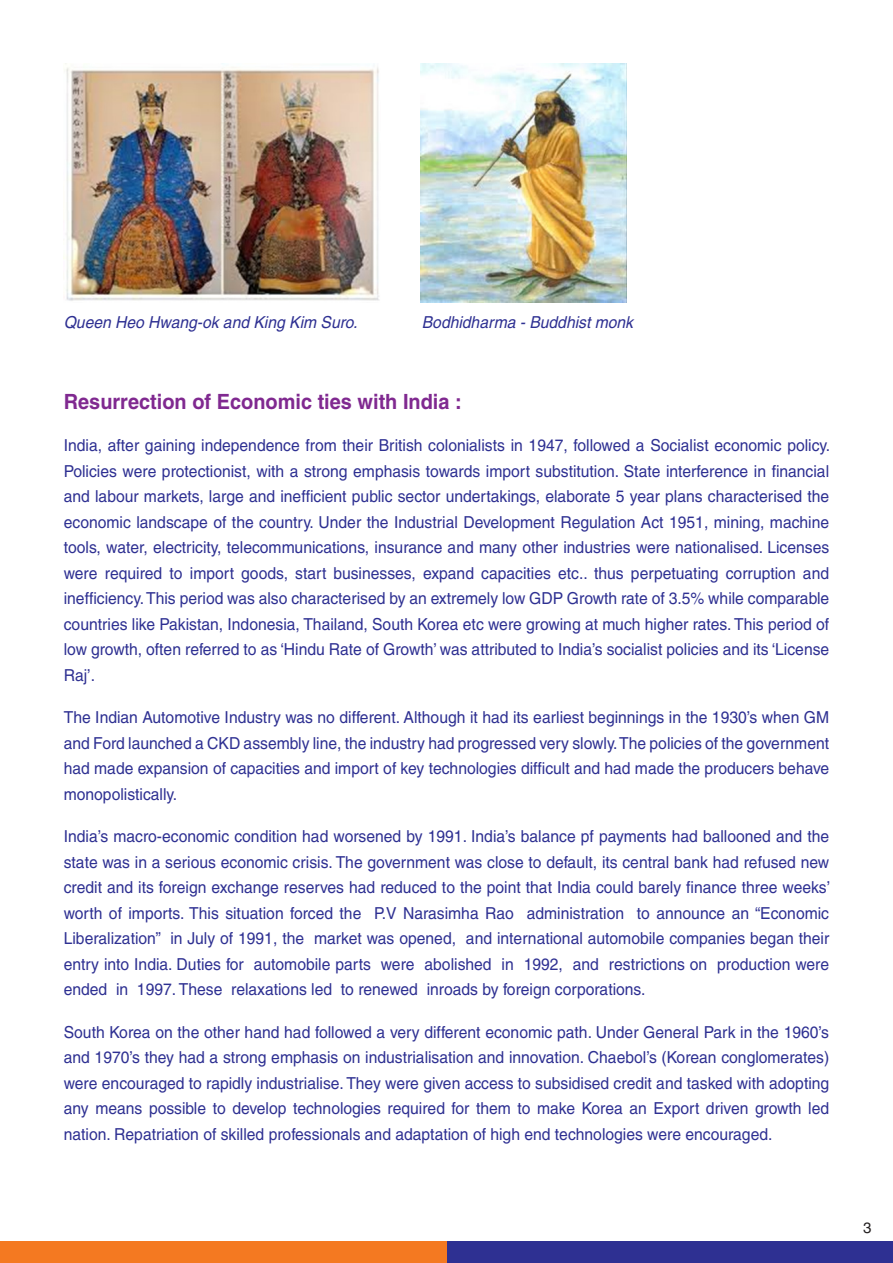
<style>
.page{position:relative;width:893px;height:1263px;background:#fff}
.page>*{position:absolute;margin:0;border:0;box-sizing:border-box;transform-origin:0 0}
.t1{font:700 21px "Helvetica";color:#802990;scale:.95 1}
.t2{font:16.5px/25.5px "Helvetica";color:#2e3092;text-align:justify;scale:.95 1}
.t3{font:italic 16.5px "Helvetica";color:#2e3092;scale:.95 1}
.t4{font:15px "Helvetica";color:#231f20}
</style>
<div class="page">
<div style="left:0;top:1242px;width:893px;height:21px;background:#2e3092"></div>
<div style="left:0;top:1242px;width:446px;height:21px;background:#f47921"></div>
<img style="left:421px;top:64px;width:206px;height:238px">
<img style="left:64px;top:67px;width:315px;height:234px">
<p class="t3" style="left:64px;top:312px;width:311px">Queen Heo Hwang-ok and King Kim Suro.</p>
<p class="t3" style="left:422px;top:312px;width:224px">Bodhidharma - Buddhist monk</p>
<p class="t1" style="left:64px;top:389px;width:420px">Resurrection of Economic ties with India :</p>
<p class="t2" style="left:64px;top:433px;width:808px">India, after gaining independence from their British colonialists in 1947, followed a Socialist economic policy.<br>Policies were protectionist, with a strong emphasis towards import substitution. State interference in financial and labour markets, large and inefficient public sector undertakings, elaborate 5 year plans characterised the economic landscape of the country. Under the Industrial Development Regulation Act 1951, mining, machine tools, water, electricity, telecommunications, insurance and many other industries were nationalised. Licenses were required to import goods, start businesses, expand capacities etc.. thus perpetuating corruption and inefficiency. This period was also characterised by an extremely low GDP Growth rate of 3.5% while comparable countries like Pakistan, Indonesia, Thailand, South Korea etc were growing at much higher rates. This period of low growth, often referred to as ‘Hindu Rate of Growth’ was attributed to India’s socialist policies and its ‘License Raj’.</p>
<p class="t2" style="left:64px;top:705px;width:807px">The Indian Automotive Industry was no different. Although it had its earliest beginnings in the 1930’s when GM and Ford launched a CKD assembly line, the industry had progressed very slowly. The policies of the government had made expansion of capacities and import of key technologies difficult and had made the producers behave monopolistically.</p>
<p class="t2" style="left:64px;top:824px;width:808px">India’s macro-economic condition had worsened by 1991. India’s balance pf payments had ballooned and the state was in a serious economic crisis. The government was close to default, its central bank had refused new credit and its foreign exchange reserves had reduced to the point that India could barely finance three weeks’ worth of imports. This situation forced the P.V Narasimha Rao administration to announce an “Economic Liberalization” in July of 1991, the market was opened, and international automobile companies began their entry into India. Duties for automobile parts were abolished in 1992, and restrictions on production were ended in 1997. These relaxations led to renewed inroads by foreign corporations.</p>
<p class="t2" style="left:64px;top:1019px;width:807px">South Korea on the other hand had followed a very different economic path. Under General Park in the 1960’s and 1970’s they had a strong emphasis on industrialisation and innovation. Chaebol’s (Korean conglomerates) were encouraged to rapidly industrialise. They were given access to subsidised credit and tasked with adopting any means possible to develop technologies required for them to make Korea an Export driven growth led nation. Repatriation of skilled professionals and adaptation of high end technologies were encouraged.</p>
<p class="t4" style="left:863px;top:1218px;width:10px">3</p>
</div>
